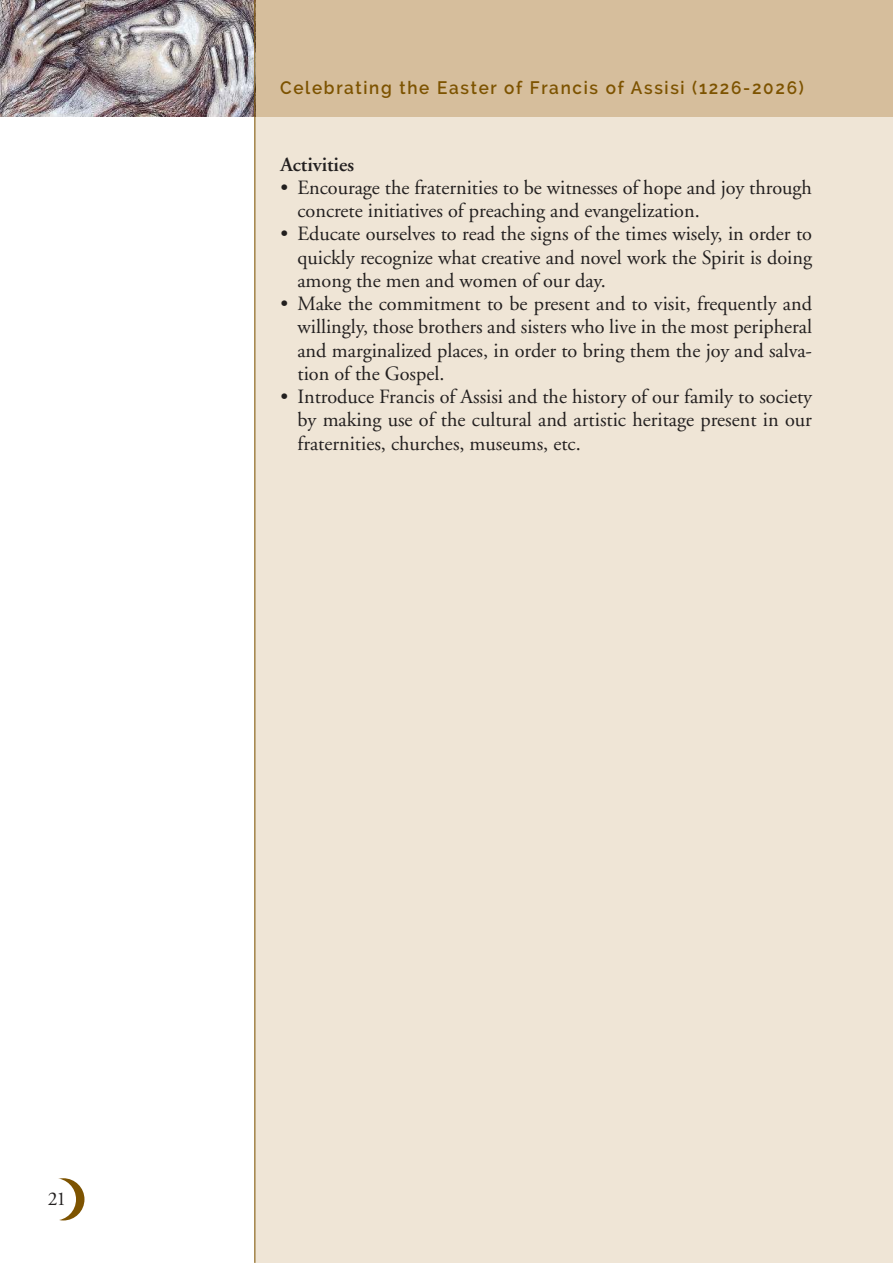
<style>
.page{position:relative;width:893px;height:1263px;background:#fff}
.page>*{position:absolute;margin:0;border:0;box-sizing:border-box;transform-origin:0 0}
.t1{font:20.25px/23.2px "Adobe Garamond";color:#221f1f;text-align:justify}
.t2{font:600 20.25px "Adobe Garamond";color:#221f1f}
.t3{font:19.5px "Adobe Garamond";color:#221f1f}
.t4{font:600 18px "Raleway";letter-spacing:.1em;color:#7d5300;scale:.95 1}
</style>
<div class="page">
<div style="left:256px;top:0;width:636px;height:1263px;background:#efe5d6"></div>
<div style="left:255px;top:0;width:637px;height:116px;background:#d6be9c"></div>
<img style="left:0;top:0;width:254px;height:116px">
<hr style="left:254px;top:0;width:1px;height:1263px;background:#7d5300">
<div style="left:42px;top:1178px;width:42px;height:42px;background:#7d5300;border-radius:50%"></div>
<div style="left:34px;top:1178px;width:42px;height:42px;background:#fff;border-radius:50%"></div>
<p class="t4" style="left:280px;top:80px;width:553px">Celebrating the Easter of Francis of Assisi (1226-2026)</p>
<p class="t2" style="left:280px;top:156px;width:75px">Activities</p>
<p class="t1" style="left:297px;top:178px;width:516px;text-indent:-17px">• Encourage the fraternities to be witnesses of hope and joy through concrete initiatives of preaching and evangelization.</p>
<p class="t1" style="left:297px;top:224px;width:516px;text-indent:-17px">• Educate ourselves to read the signs of the times wisely, in order to quickly recognize what creative and novel work the Spirit is doing among the men and women of our day.</p>
<p class="t1" style="left:297px;top:294px;width:516px;text-indent:-17px">• Make the commitment to be present and to visit, frequently and willingly, those brothers and sisters who live in the most peripheral and marginalized places, in order to bring them the joy and salva&shy;tion of the Gospel.</p>
<p class="t1" style="left:297px;top:387px;width:516px;text-indent:-17px">• Introduce Francis of Assisi and the history of our family to society by making use of the cultural and artistic heritage present in our fraternities, churches, museums, etc.</p>
<p class="t3" style="left:48px;top:1191px;width:20px">21</p>
</div>
